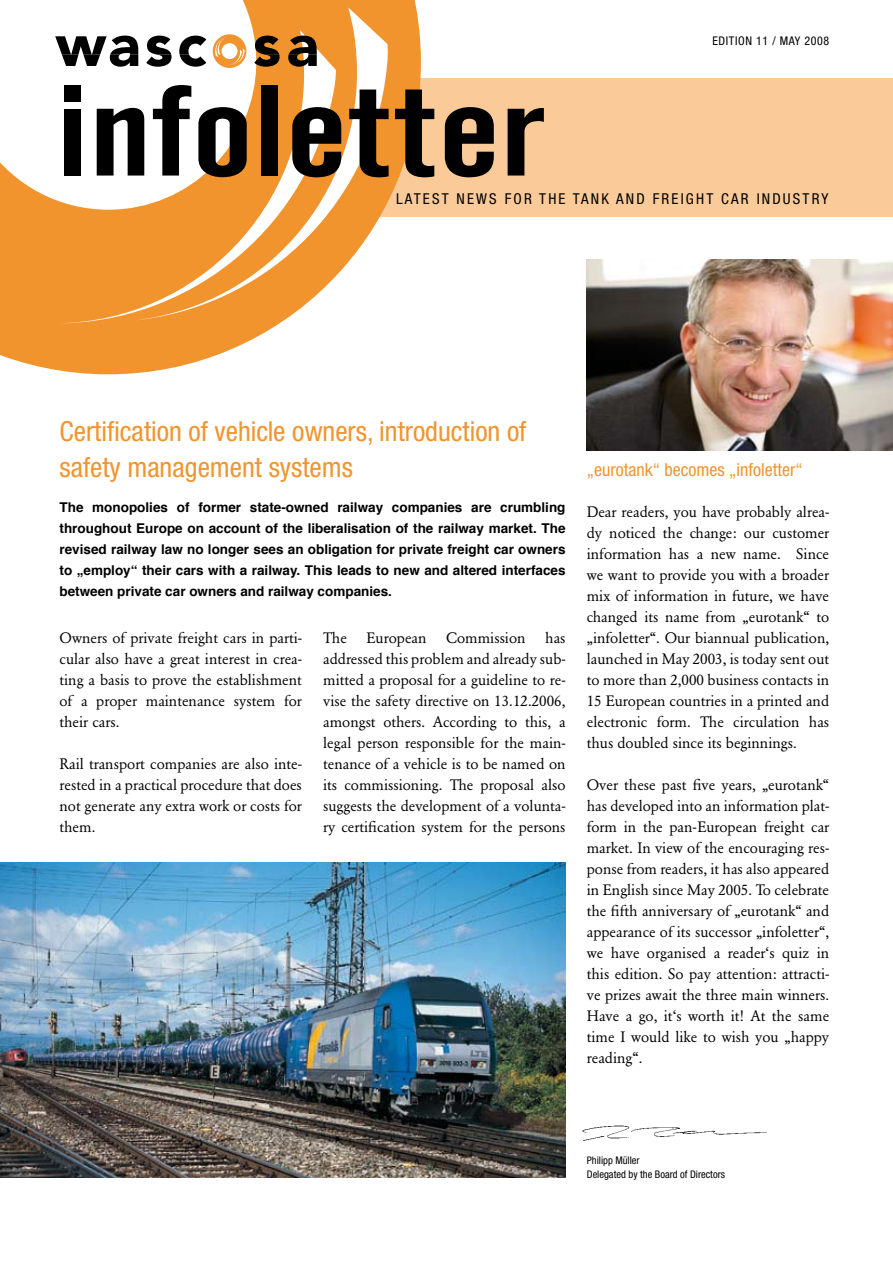
<style>
.page{position:relative;width:893px;height:1263px;background:#fff}
.page>*{position:absolute;margin:0;border:0;box-sizing:border-box;transform-origin:0 0}
.t1{font:condensed 27.6px/36px "Helvetica Neue";color:#f2942e}
.t2{font:condensed 18px "Helvetica Neue";color:#f2942e}
.t3{font:15px/21px "Garamond BE";color:#000;text-align:justify}
.t4{font:condensed 15px "Helvetica Neue";letter-spacing:.145em;color:#000}
.t5{font:700 13.5px/21px "Helvetica";color:#000;text-align:justify}
.t6{font:condensed 12px "Helvetica Neue";letter-spacing:.05em;color:#000}
.t7{font:condensed 10.5px/13.5px "Helvetica Neue";color:#000}
</style>
<div class="page">
<div style="left:370px;top:79px;width:523px;height:138px;background:#facb99"></div>
<img style="left:587px;top:259px;width:306px;height:192px">
<img style="left:582px;top:1125px;width:185px;height:16px">
<svg style="left:0;top:0;width:421px;height:374px"></svg>
<svg style="left:122px;top:7px;width:266px;height:315px"></svg>
<svg style="left:48px;top:30px;width:288px;height:294px;fill:#f2942e"></svg>
<svg style="left:55px;top:34px;width:262px;height:34px"></svg>
<div style="left:64px;top:85px;width:17px;height:17px;background:#000"></div>
<div style="left:64px;top:109px;width:17px;height:67px;background:#000"></div>
<svg style="left:97px;top:108px;width:47px;height:68px"></svg>
<svg style="left:153px;top:85px;width:38px;height:91px"></svg>
<svg style="left:198px;top:107px;width:49px;height:70px"></svg>
<div style="left:261px;top:85px;width:17px;height:91px;background:#000"></div>
<svg style="left:292px;top:107px;width:49px;height:70px;background:#483929"></svg>
<svg style="left:349px;top:90px;width:40px;height:87px"></svg>
<svg style="left:395px;top:90px;width:39px;height:87px"></svg>
<svg style="left:445px;top:107px;width:49px;height:70px"></svg>
<svg style="left:508px;top:108px;width:36px;height:68px"></svg>
<img style="left:0;top:862px;width:566px;height:316px">
<p class="t6" style="left:712px;top:34px;width:118px">EDITION 11 / MAY 2008</p>
<p class="t4" style="left:396px;top:190px;width:434px">LATEST NEWS FOR THE TANK AND FREIGHT CAR INDUSTRY</p>
<h1 class="t1" style="left:60px;top:413px;width:468px">Certification of vehicle owners, introduction of safety management systems</h1>
<p class="t5" style="left:60px;top:497px;width:507px">The monopolies of former state-owned railway companies are crumbling throughout Europe on account of the liberalisation of the railway market. The revised railway law no longer sees an obligation for private freight car owners to „employ“ their cars with a railway. This leads to new and altered interfaces between private car owners and railway companies.</p>
<p class="t3" style="left:60px;top:627px;width:244px">Owners of private freight cars in parti&shy;cular also have a great interest in crea&shy;ting a basis to prove the establishment of a proper maintenance system for their cars.</p>
<p class="t3" style="left:60px;top:753px;width:244px">Rail transport companies are also inte&shy;rested in a practical procedure that does not generate any extra work or costs for them.</p>
<p class="t3" style="left:323px;top:627px;width:244px;text-indent:222px">has addressed this problem and already sub&shy;mitted a proposal for a guideline to re&shy;vise the safety directive on 13.12.2006, amongst others. According to this, a legal person responsible for the main&shy;tenance of a vehicle is to be named on its commissioning. The proposal also suggests the development of a volunta&shy;ry certification system for the persons</p>
<p class="t3" style="left:323px;top:627px;width:25px">The</p>
<p class="t3" style="left:367px;top:627px;width:61px">European</p>
<p class="t3" style="left:446px;top:627px;width:81px">Commission</p>
<p class="t2" style="left:587px;top:459px;width:217px">„eurotank“ becomes „infoletter“</p>
<p class="t3" style="left:587px;top:501px;width:244px">Dear readers, you have probably alrea&shy;dy noticed the change: our customer information has a new name. Since we want to provide you with a broader mix of information in future, we have changed its name from „eurotank“ to „infoletter“. Our biannual publication, launched in May 2003, is today sent out to more than 2,000 business contacts in 15 European countries in a printed and electronic form. The circulation has thus doubled since its beginnings.</p>
<p class="t3" style="left:587px;top:774px;width:244px">Over these past five years, „eurotank“ has developed into an information plat&shy;form in the pan-European freight car market. In view of the encouraging res&shy;ponse from readers, it has also appeared in English since May 2005. To celebrate the fifth anniversary of „eurotank“ and appearance of its successor „infoletter“, we have organised a reader‘s quiz in this edition. So pay attention: attracti&shy;ve prizes await the three main winners.<br>Have a go, it‘s worth it! At the same time I would like to wish you „happy reading“.</p>
<p class="t7" style="left:587px;top:1154px;width:140px">Philipp Müller<br>Delegated by the Board of Directors</p>
</div>
